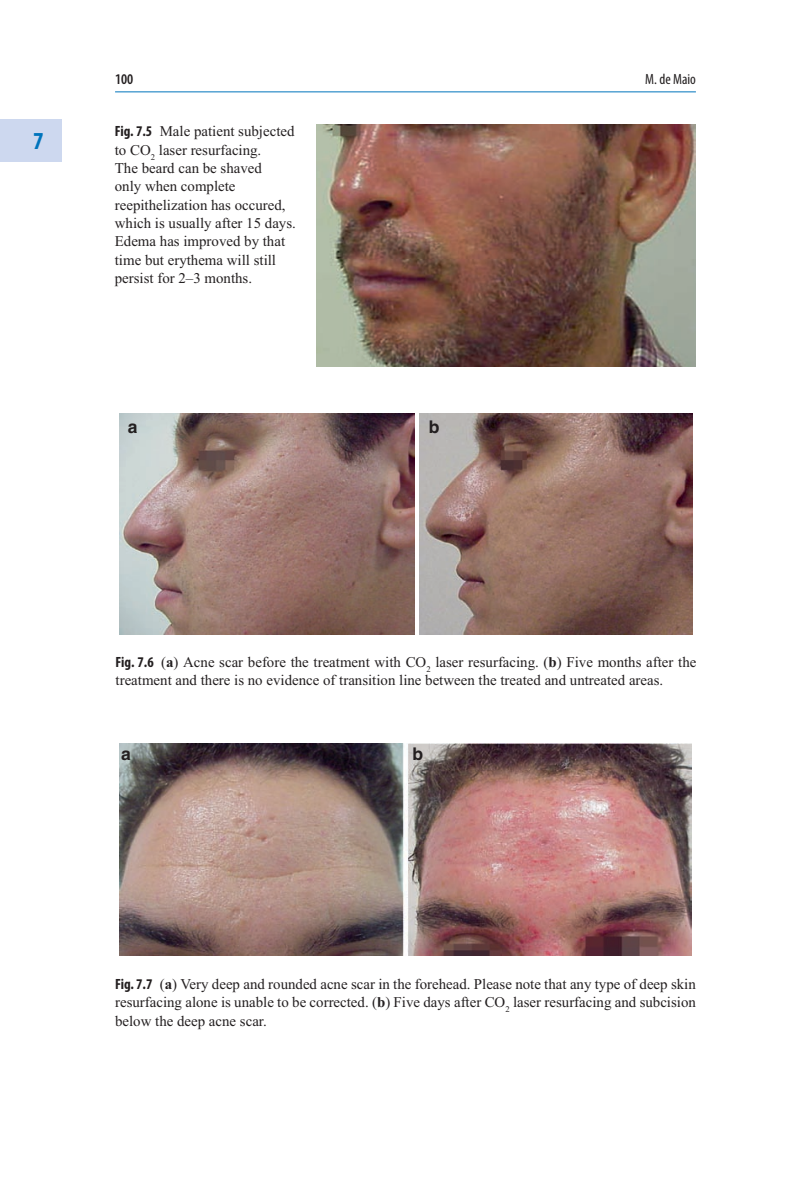
<style>
.page{position:relative;width:801px;height:1198px;background:#fff}
.page>*{position:absolute;margin:0;border:0;box-sizing:border-box;transform-origin:0 0}
.t1{font:700 condensed 24.5px "Myriad Pro";color:#0074bc}
.t2{font:700 17.5px "Helvetica";color:#231f20}
.t3{font:14.88px/18.4px "Times New Roman";color:#231f20}
.t4{font:condensed 14.88px "Myriad Pro";color:#231f20}
.t5{font:600 condensed 14.88px "Myriad Pro";color:#231f20}
.s1{font-family:"Myriad Pro";font-weight:700;font-stretch:condensed}
.s2{font-weight:700}
</style>
<div class="page">
<hr style="left:115px;top:91px;width:580px;height:1px;background:#0074bc">
<div style="left:0;top:119px;width:61px;height:42px;background:#cdd8ef"></div>
<img style="left:317px;top:125px;width:378px;height:241px">
<img style="left:120px;top:413px;width:294px;height:221px">
<img style="left:419px;top:413px;width:273px;height:221px">
<img style="left:119px;top:743px;width:572px;height:212px">
<p class="t5" style="left:115px;top:71px;width:20px">100</p>
<p class="t4" style="left:645px;top:71px;width:52px">M. de Maio</p>
<p class="t1" style="left:33px;top:128px;width:12px">7</p>
<p class="t3" style="left:115px;top:122px;width:182px"><span class="s1">Fig. 7.5</span> Male patient subjected to CO<sub>2</sub> laser resurfacing.<br>The beard can be shaved<br>only when complete reepithelization has occured, which is usually after 15 days.<br>Edema has improved by that time but erythema will still persist for 2–3 months.</p>
<p class="t2" style="left:128px;top:416px;width:11px">a</p>
<p class="t2" style="left:429px;top:416px;width:12px">b</p>
<p class="t3" style="left:116px;top:652px;width:582px"><span class="s1">Fig. 7.6</span> (<span class="s2">a</span>) Acne scar before the treatment with CO<sub>2</sub> laser resurfacing. (<span class="s2">b</span>) Five months after the treatment and there is no evidence of transition line between the treated and untreated areas.</p>
<p class="t2" style="left:121px;top:742px;width:11px">a</p>
<p class="t2" style="left:412px;top:742px;width:12px">b</p>
<p class="t3" style="left:115px;top:974px;width:582px;text-align:justify"><span class="s1">Fig. 7.7</span> (<span class="s2">a</span>) Very deep and rounded acne scar in the forehead. Please note that any type of deep skin resurfacing alone is unable to be corrected. (<span class="s2">b</span>) Five days after CO<sub>2</sub> laser resurfacing and subcision below the deep acne scar.</p>
</div>
